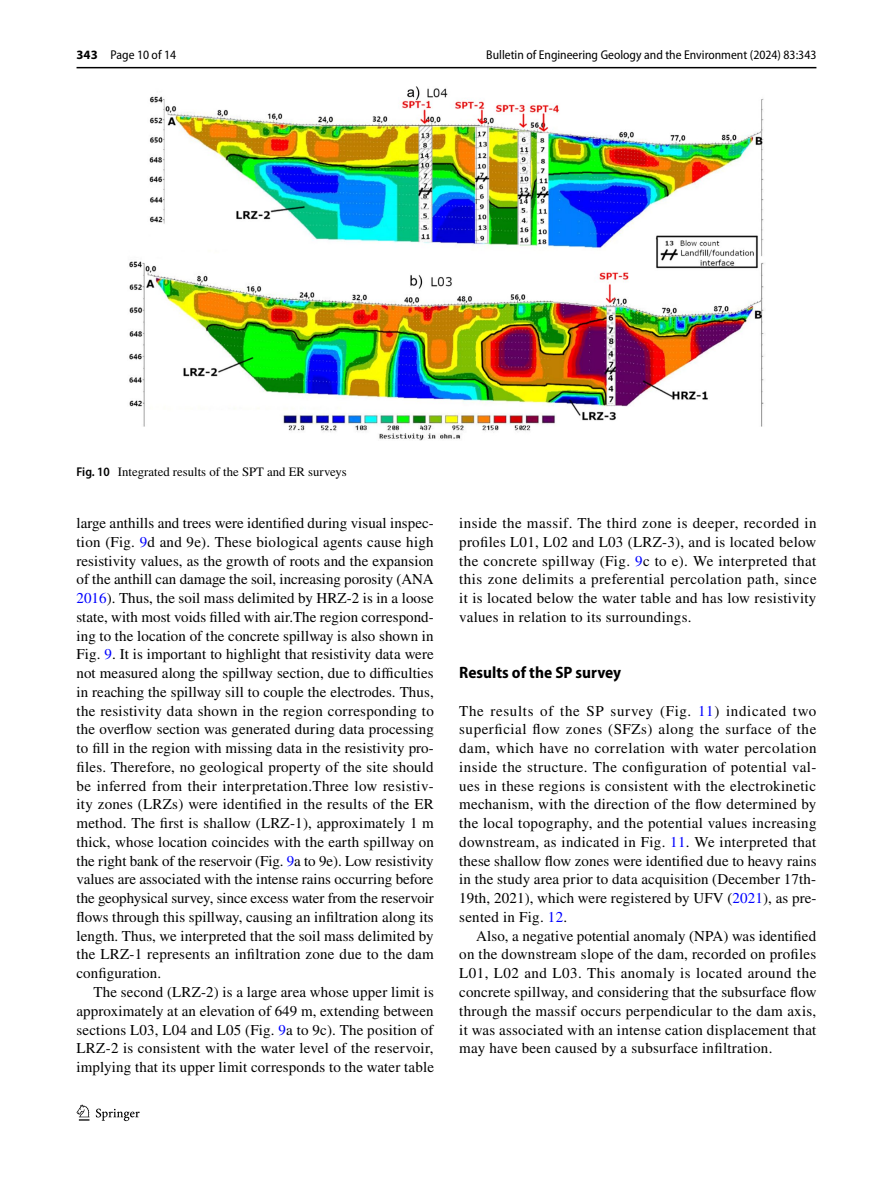
<style>
.page{position:relative;width:893px;height:1187px;background:#fff}
.page>*{position:absolute;margin:0;border:0;box-sizing:border-box;transform-origin:0 0}
.t1{font:700 semi-condensed 16.5px "Myriad Pro";color:#000}
.t2{font:15px/18.8px "STIX";letter-spacing:.015em;color:#000;text-align:justify}
.t3{font:semi-condensed 12.75px "Myriad Pro";color:#000}
.t4{font:12.75px "STIX";color:#000}
.s1{font-weight:700;font-stretch:normal}
.s2{font-family:"Myriad Pro";font-weight:600;font-stretch:semi-condensed}
.s3{color:#00f}
</style>
<div class="page">
<hr style="left:77px;top:67px;width:739px;height:1px;background:#000">
<svg style="left:77px;top:1104px;width:12px;height:16px"></svg>
<svg style="left:96px;top:1108px;width:44px;height:12px"></svg>
<img style="left:129px;top:87px;width:635px;height:354px">
<p class="t3" style="left:77px;top:48px;width:101px"><span class="s1">343</span> Page 10 of 14</p>
<p class="t3" style="left:486px;top:48px;width:332px">Bulletin of Engineering Geology and the Environment (2024) 83:343</p>
<p class="t4" style="left:77px;top:463px;width:272px"><span class="s2">Fig. 10</span> Integrated results of the SPT and ER surveys</p>
<p class="t2" style="left:77px;top:514px;width:359px">large anthills and trees were identified during visual inspec&shy;tion (Fig. <span class="s3">9</span>d and 9e). These biological agents cause high resistivity values, as the growth of roots and the expansion of the anthill can damage the soil, increasing porosity (ANA <span class="s3">2016</span>). Thus, the soil mass delimited by HRZ-2 is in a loose state, with most voids filled with air.The region correspond&shy;ing to the location of the concrete spillway is also shown in Fig. <span class="s3">9</span>. It is important to highlight that resistivity data were not measured along the spillway section, due to difficulties in reaching the spillway sill to couple the electrodes. Thus, the resistivity data shown in the region corresponding to the overflow section was generated during data processing to fill in the region with missing data in the resistivity pro&shy;files. Therefore, no geological property of the site should be inferred from their interpretation.Three low resistiv&shy;ity zones (LRZs) were identified in the results of the ER method. The first is shallow (LRZ-1), approximately 1 m thick, whose location coincides with the earth spillway on the right bank of the reservoir (Fig. <span class="s3">9</span>a to 9e). Low resistivity values are associated with the intense rains occurring before the geophysical survey, since excess water from the reservoir flows through this spillway, causing an infiltration along its length. Thus, we interpreted that the soil mass delimited by the LRZ-1 represents an infiltration zone due to the dam configuration.</p>
<p class="t2" style="left:77px;top:983px;width:359px;text-indent:17px">The second (LRZ-2) is a large area whose upper limit is approximately at an elevation of 649 m, extending between sections L03, L04 and L05 (Fig. <span class="s3">9</span>a to 9c). The position of LRZ-2 is consistent with the water level of the reservoir, implying that its upper limit corresponds to the water table</p>
<p class="t2" style="left:459px;top:514px;width:359px">inside the massif. The third zone is deeper, recorded in profiles L01, L02 and L03 (LRZ-3), and is located below the concrete spillway (Fig. <span class="s3">9</span>c to e). We interpreted that this zone delimits a preferential percolation path, since it is located below the water table and has low resistivity values in relation to its surroundings.</p>
<p class="t1" style="left:459px;top:663px;width:163px">Results of the SP survey</p>
<p class="t2" style="left:459px;top:702px;width:359px">The results of the SP survey (Fig. <span class="s3">11</span>) indicated two superficial flow zones (SFZs) along the surface of the dam, which have no correlation with water percolation inside the structure. The configuration of potential val&shy;ues in these regions is consistent with the electrokinetic mechanism, with the direction of the flow determined by the local topography, and the potential values increasing downstream, as indicated in Fig. <span class="s3">11</span>. We interpreted that these shallow flow zones were identified due to heavy rains in the study area prior to data acquisition (December 17th-19th, 2021), which were registered by UFV (<span class="s3">2021</span>), as pre&shy;sented in Fig. <span class="s3">12</span>.</p>
<p class="t2" style="left:459px;top:927px;width:359px;text-indent:17px">Also, a negative potential anomaly (NPA) was identified on the downstream slope of the dam, recorded on profiles L01, L02 and L03. This anomaly is located around the concrete spillway, and considering that the subsurface flow through the massif occurs perpendicular to the dam axis, it was associated with an intense cation displacement that may have been caused by a subsurface infiltration.</p>
</div>
